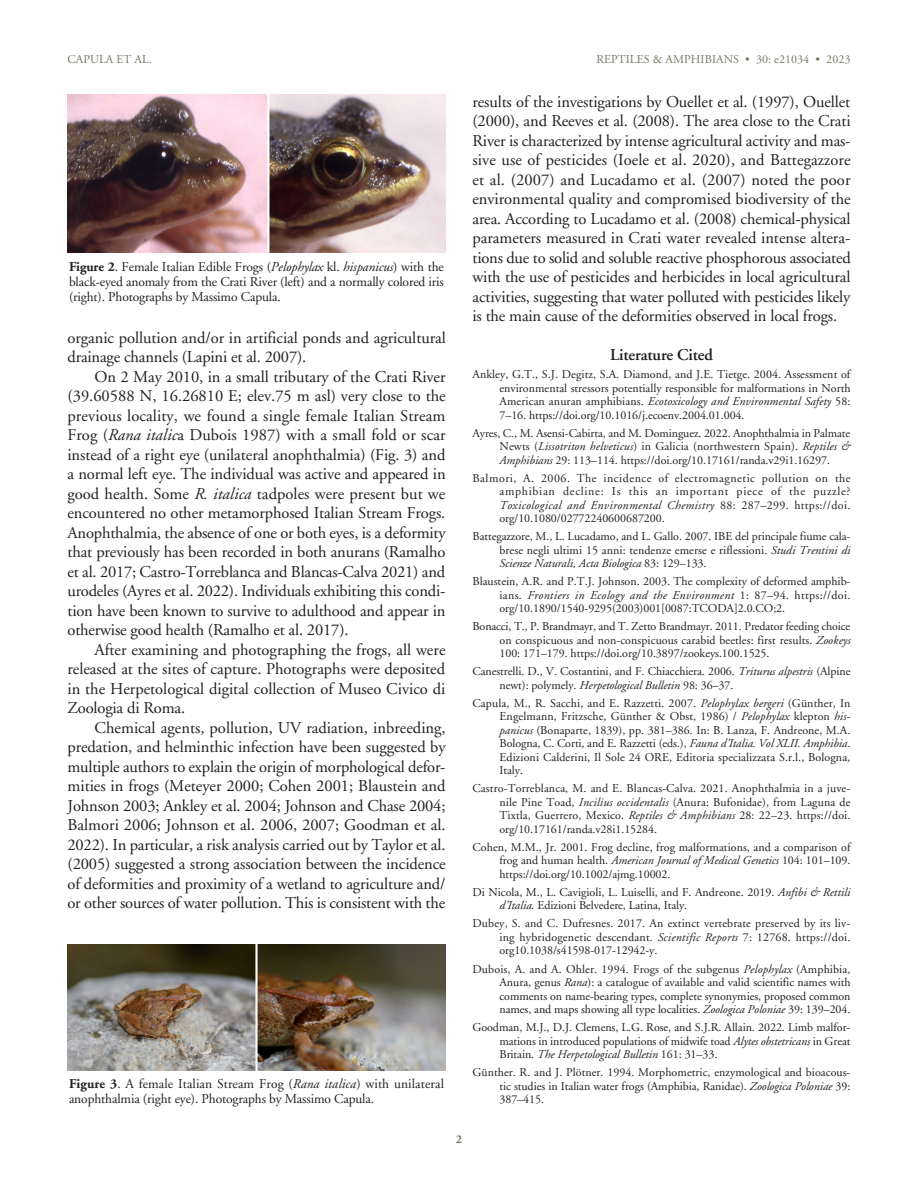
<style>
.page{position:relative;width:918px;height:1188px;background:#fff}
.page>*{position:absolute;margin:0;border:0;box-sizing:border-box;transform-origin:0 0}
.TEXT{font:16.5px/19.5px "Adobe Garamond";letter-spacing:-.01em;color:#231f20;text-align:justify}
.SUBhead{font:600 16.5px "Adobe Garamond";letter-spacing:-.01em;color:#231f20}
.Figure_Caption{font:13.5px/15px "Adobe Garamond";letter-spacing:-.01em;color:#231f20}
.Lit_Cited{font:12px/13.5px "Adobe Garamond";letter-spacing:-.005em;color:#231f20;text-align:justify}
.t1{font:12px "Adobe Garamond";letter-spacing:.005em;color:#717a60}
.t2{font:700 12px "Adobe Garamond";color:#717a60}
.s1{font-weight:700}
.s2{font-style:italic}
</style>
<div class="page">
<svg style="left:68px;top:944px;width:378px;height:1px"></svg>
<img style="left:68px;top:945px;width:378px;height:125px">
<img style="left:68px;top:95px;width:378px;height:157px">
<p class="t1" style="left:68px;top:53px;width:86px">CAPULA ET AL.</p>
<p class="t1" style="left:596px;top:53px;width:256px">REPTILES &amp; AMPHIBIANS • 30: e21034 • 2023</p>
<p class="Figure_Caption" style="left:69px;top:260px;width:376px;text-align:justify"><span class="s1">Figure 2</span>. Female Italian Edible Frogs (<span class="s2">Pelophylax</span> kl. <span class="s2">hispanicus</span>) with the black-eyed anomaly from the Crati River (left) and a normally colored iris (right). Photographs by Massimo Capula.</p>
<p class="TEXT" style="left:68px;top:328px;width:380px">organic pollution and/or in artificial ponds and agricultural drainage channels (Lapini et al. 2007).</p>
<p class="TEXT" style="left:68px;top:367px;width:380px;text-indent:27px">On 2 May 2010, in a small tributary of the Crati River (39.60588 N, 16.26810 E; elev.75 m asl) very close to the previous locality, we found a single female Italian Stream Frog (<span class="s2">Rana italic</span>a Dubois 1987) with a small fold or scar instead of a right eye (unilateral anophthalmia) (Fig. 3) and a normal left eye. The individual was active and appeared in good health. Some <span class="s2">R. italica</span> tadpoles were present but we encountered no other metamorphosed Italian Stream Frogs.<br>Anophthalmia, the absence of one or both eyes, is a deformity that previously has been recorded in both anurans (Ramalho et al. 2017; Castro-Torreblanca and Blancas-Calva 2021) and urodeles (Ayres et al. 2022). Individuals exhibiting this condi&shy;tion have been known to survive to adulthood and appear in otherwise good health (Ramalho et al. 2017).</p>
<p class="TEXT" style="left:68px;top:640px;width:380px;text-indent:27px">After examining and photographing the frogs, all were released at the sites of capture. Photographs were deposited in the Herpetological digital collection of Museo Civico di Zoologia di Roma.</p>
<p class="TEXT" style="left:68px;top:718px;width:380px;text-indent:27px">Chemical agents, pollution, UV radiation, inbreeding, predation, and helminthic infection have been suggested by multiple authors to explain the origin of morphological defor&shy;mities in frogs (Meteyer 2000; Cohen 2001; Blaustein and Johnson 2003; Ankley et al. 2004; Johnson and Chase 2004; Balmori 2006; Johnson et al. 2006, 2007; Goodman et al.<br>2022). In particular, a risk analysis carried out by Taylor et al. (2005) suggested a strong association between the incidence of deformities and proximity of a wetland to agriculture and/ or other sources of water pollution. This is consistent with the</p>
<p class="Figure_Caption" style="left:69px;top:1077px;width:377px"><span class="s1">Figure 3</span>. A female Italian Stream Frog (<span class="s2">Rana italica</span>) with unilateral anophthalmia (right eye). Photographs by Massimo Capula.</p>
<p class="TEXT" style="left:472px;top:92px;width:380px">results of the investigations by Ouellet et al. (1997), Ouellet (2000), and Reeves et al. (2008). The area close to the Crati River is characterized by intense agricultural activity and mas&shy;sive use of pesticides (Ioele et al. 2020), and Battegazzore et al. (2007) and Lucadamo et al. (2007) noted the poor environmental quality and compromised biodiversity of the area. According to Lucadamo et al. (2008) chemical-physical parameters measured in Crati water revealed intense altera&shy;tions due to solid and soluble reactive phosphorous associated with the use of pesticides and herbicides in local agricultural activities, suggesting that water polluted with pesticides likely is the main cause of the deformities observed in local frogs.</p>
<p class="SUBhead" style="left:610px;top:346px;width:104px">Literature Cited</p>
<p class="Lit_Cited" style="left:500px;top:368px;width:353px;text-indent:-27px">Ankley, G.T., S.J. Degitz, S.A. Diamond, and J.E. Tietge. 2004. Assessment of environmental stressors potentially responsible for malformations in North American anuran amphibians. <span class="s2">Ecotoxicology and Environmental Safety</span> 58:<br>7–16. https://doi.org/10.1016/j.ecoenv.2004.01.004.</p>
<p class="Lit_Cited" style="left:500px;top:426px;width:352px;text-indent:-27px">Ayres, C., M. Asensi-Cabirta, and M. Dominguez. 2022. Anophthalmia in Palmate Newts (<span class="s2">Lissotriton helveticus</span>) in Galicia (northwestern Spain). <span class="s2">Reptiles &amp; Amphibians</span> 29: 113–114. https://doi.org/10.17161/randa.v29i1.16297.</p>
<p class="Lit_Cited" style="left:500px;top:471px;width:353px;text-indent:-27px">Balmori, A. 2006. The incidence of electromagnetic pollution on the amphibian decline: Is this an important piece of the puzzle?<br><span class="s2">Toxicological and Environmental Chemistry</span> 88: 287–299. https://doi. org/10.1080/02772240600687200.</p>
<p class="Lit_Cited" style="left:500px;top:530px;width:353px;text-indent:-27px">Battegazzore, M., L. Lucadamo, and L. Gallo. 2007. IBE del principale fiume cala&shy;brese negli ultimi 15 anni: tendenze emerse e riflessioni. <span class="s2">Studi Trentini di Scienze Naturali, Acta Biologica</span> 83: 129–133.</p>
<p class="Lit_Cited" style="left:500px;top:575px;width:353px;text-indent:-27px">Blaustein, A.R. and P.T.J. Johnson. 2003. The complexity of deformed amphib&shy;ians. <span class="s2">Frontiers in Ecology and the Environment</span> 1: 87–94. https://doi. org/10.1890/1540-9295(2003)001[0087:TCODA]2.0.CO;2.</p>
<p class="Lit_Cited" style="left:499px;top:620px;width:353px;text-indent:-27px">Bonacci, T., P. Brandmayr, and T. Zetto Brandmayr. 2011. Predator feeding choice on conspicuous and non-conspicuous carabid beetles: first results. <span class="s2">Zookeys </span>100: 171–179. https://doi.org/10.3897/zookeys.100.1525.</p>
<p class="Lit_Cited" style="left:499px;top:665px;width:352px;text-indent:-27px">Canestrelli. D., V. Costantini, and F. Chiacchiera. 2006. <span class="s2">Triturus alpestris</span> (Alpine newt): polymely. <span class="s2">Herpetological Bulletin</span> 98: 36–37.</p>
<p class="Lit_Cited" style="left:499px;top:697px;width:353px;text-indent:-27px">Capula, M., R. Sacchi, and E. Razzetti. 2007. <span class="s2">Pelophylax bergeri</span> (Günther, In Engelmann, Fritzsche, Günther &amp; Obst, 1986) / <span class="s2">Pelophylax</span> klepton <span class="s2">his&shy;panicus</span> (Bonaparte, 1839), pp. 381–386. In: B. Lanza, F. Andreone, M.A.<br>Bologna, C. Corti, and E. Razzetti (eds.), <span class="s2">Fauna d’Italia. Vol XLII. Amphibia</span>.<br>Edizioni Calderini, Il Sole 24 ORE, Editoria specializzata S.r.l., Bologna, Italy.</p>
<p class="Lit_Cited" style="left:499px;top:782px;width:353px;text-indent:-27px">Castro-Torreblanca, M. and E. Blancas-Calva. 2021. Anophthalmia in a juve&shy;nile Pine Toad, <span class="s2">Incilius occidentalis</span> (Anura: Bufonidae), from Laguna de Tixtla, Guerrero, Mexico. <span class="s2">Reptiles &amp; Amphibians</span> 28: 22–23. https://doi. org/10.17161/randa.v28i1.15284.</p>
<p class="Lit_Cited" style="left:499px;top:841px;width:353px;text-indent:-27px">Cohen, M.M., Jr. 2001. Frog decline, frog malformations, and a comparison of frog and human health. <span class="s2">American Journal of Medical Genetics</span> 104: 101–109. https://doi.org/10.1002/ajmg.10002.</p>
<p class="Lit_Cited" style="left:499px;top:886px;width:352px;text-indent:-27px">Di Nicola, M., L. Cavigioli, L. Luiselli, and F. Andreone. 2019. <span class="s2">Anfibi &amp; Rettili d’Italia.</span> Edizioni Belvedere, Latina, Italy.</p>
<p class="Lit_Cited" style="left:499px;top:917px;width:353px;text-indent:-27px">Dubey, S. and C. Dufresnes. 2017. An extinct vertebrate preserved by its liv&shy;ing hybridogenetic descendant. <span class="s2">Scientific Reports</span> 7: 12768. https://doi. org10.1038/s41598-017-12942-y.</p>
<p class="Lit_Cited" style="left:500px;top:962px;width:353px;text-indent:-27px">Dubois, A. and A. Ohler. 1994. Frogs of the subgenus <span class="s2">Pelophylax</span> (Amphibia, Anura, genus <span class="s2">Rana</span>): a catalogue of available and valid scientific names with comments on name-bearing types, complete synonymies, proposed common names, and maps showing all type localities. <span class="s2">Zoologica Poloniae</span> 39: 139–204.</p>
<p class="Lit_Cited" style="left:499px;top:1021px;width:352px;text-indent:-27px">Goodman, M.J., D.J. Clemens, L.G. Rose, and S.J.R. Allain. 2022. Limb malfor&shy;mations in introduced populations of midwife toad <span class="s2">Alytes obstetricans</span> in Great Britain. <span class="s2">The Herpetological Bulletin</span> 161: 31–33.</p>
<p class="Lit_Cited" style="left:499px;top:1066px;width:353px;text-indent:-27px">Günther. R. and J. Plötner. 1994. Morphometric, enzymological and bioacous&shy;tic studies in Italian water frogs (Amphibia, Ranidae). <span class="s2">Zoologica Poloniae</span> 39:<br>387–415.</p>
<p class="t2" style="left:456px;top:1132px;width:8px">2</p>
</div>
